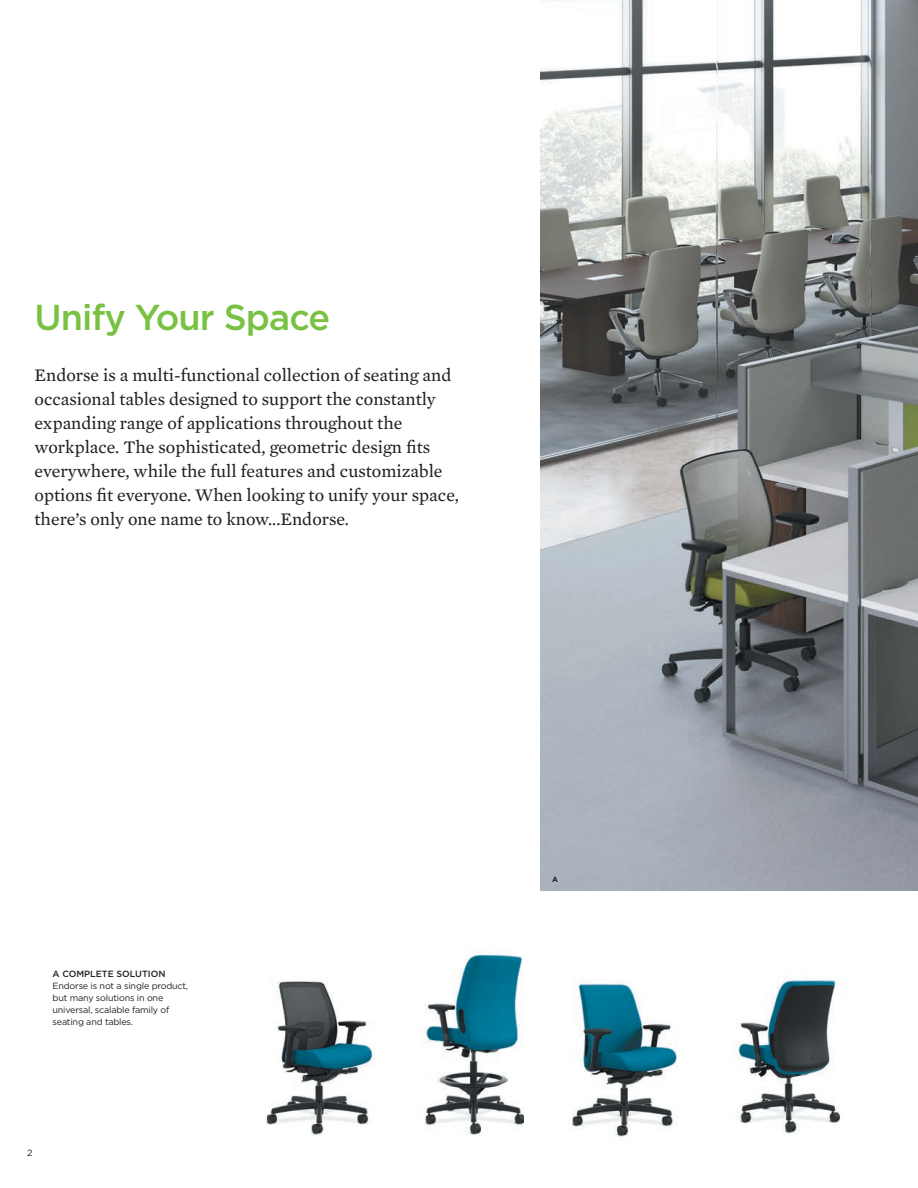
<style>
.page{position:relative;width:918px;height:1188px;background:#fff}
.page>*{position:absolute;margin:0;border:0;box-sizing:border-box;transform-origin:0 0}
.t1{font:500 36px "Gotham";letter-spacing:-.025em;color:#79c142}
.t2{font:18px/24px "Mercury Text G2";color:#231f20}
.t3{font:9px/12px "Gotham";letter-spacing:-.02em;color:#231f20}
.t4{font:500 9px "Gotham";color:#231f20}
.t5{font:700 7.5px "Gotham";color:#231f20}
</style>
<div class="page">
<img style="left:540px;top:0;width:378px;height:891px">
<img style="left:736px;top:978px;width:104px;height:156px">
<img style="left:265px;top:981px;width:109px;height:155px">
<img style="left:424px;top:953px;width:100px;height:181px">
<img style="left:571px;top:981px;width:106px;height:156px">
<h1 class="t1" style="left:35px;top:297px;width:297px">Unify Your Space</h1>
<p class="t2" style="left:35px;top:362px;width:426px">Endorse is a multi-functional collection of seating and occasional tables designed to support the constantly expanding range of applications throughout the workplace. The sophisticated, geometric design fits everywhere, while the full features and customizable options fit everyone. When looking to unify your space, there’s only one name to know...Endorse.</p>
<p class="t4" style="left:53px;top:969px;width:114px">A COMPLETE SOLUTION</p>
<p class="t3" style="left:53px;top:980px;width:137px">Endorse is not a single product, but many solutions in one universal, scalable family of seating and tables.</p>
<p class="t3" style="left:27px;top:1147px;width:7px">2</p>
<p class="t5" style="left:552px;top:875px;width:7px">A</p>
</div>
